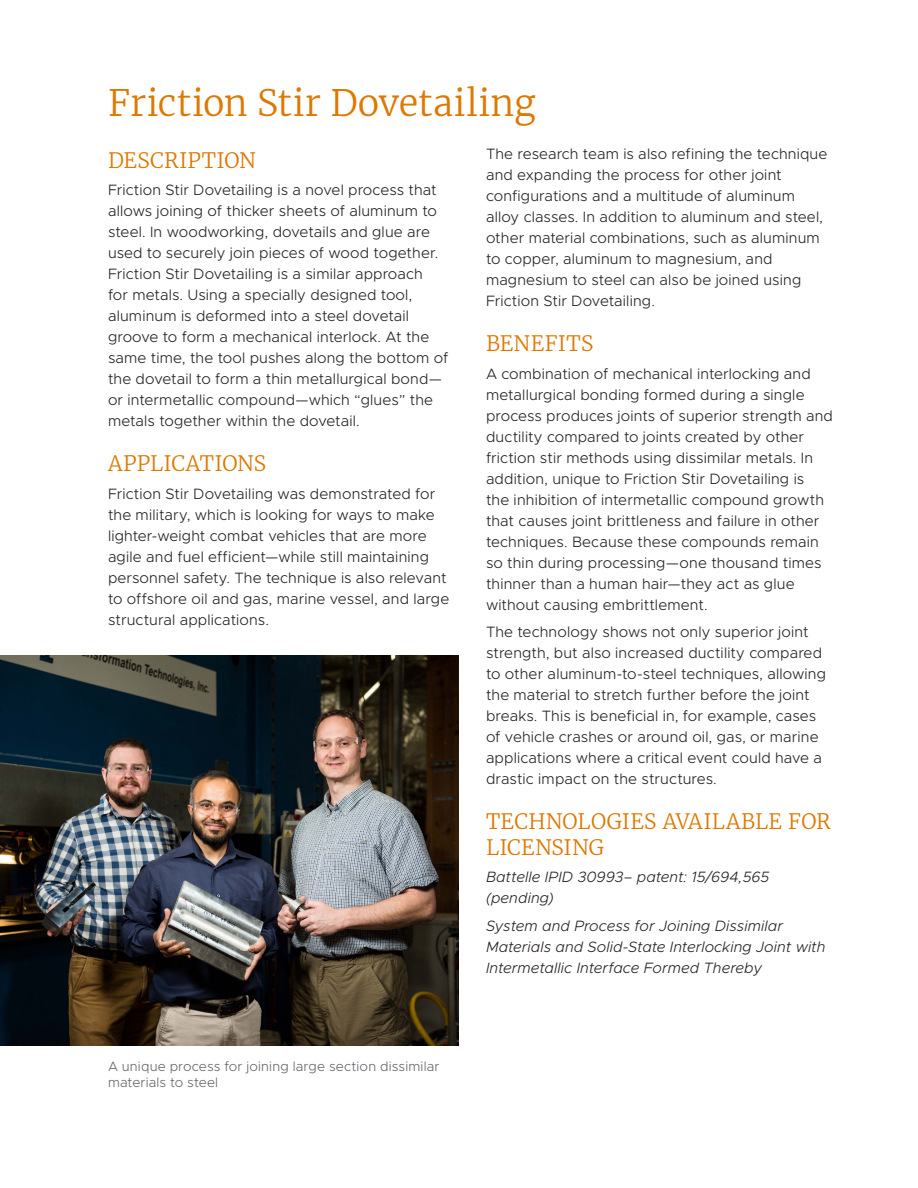
<style>
.page{position:relative;width:918px;height:1188px;background:#fff}
.page>*{position:absolute;margin:0;border:0;box-sizing:border-box;transform-origin:0 0}
.Flier_Title{font:300 36px "Merriweather";letter-spacing:.005em;color:#de7800}
.Flier_Section-Head_1{font:300 21px/25.2px "Merriweather";letter-spacing:.005em;color:#de7800}
.Flier_Body_Text{font:300 15px/21px "Metropolis";letter-spacing:.01em;color:#231f20}
.Flier_Body_Text-2{font:italic 300 15px/21px "Metropolis";letter-spacing:.005em;color:#231f20}
.Flier_Photo_Caption{font:300 13.5px/16.2px "Metropolis";letter-spacing:.015em;color:#63656a}
</style>
<div class="page">
<img style="left:0;top:656px;width:459px;height:389px">
<p class="Flier_Title" style="left:108px;top:78px;width:429px">Friction Stir Dovetailing</p>
<p class="Flier_Section-Head_1" style="left:108px;top:147px;width:150px">DESCRIPTION</p>
<p class="Flier_Body_Text" style="left:108px;top:180px;width:342px">Friction Stir Dovetailing is a novel process that allows joining of thicker sheets of aluminum to steel. In woodworking, dovetails and glue are used to securely join pieces of wood together.<br>Friction Stir Dovetailing is a similar approach<br>for metals. Using a specially designed tool, aluminum is deformed into a steel dovetail groove to form a mechanical interlock. At the same time, the tool pushes along the bottom of the dovetail to form a thin metallurgical bond— or intermetallic compound—which “glues” the metals together within the dovetail.</p>
<p class="Flier_Section-Head_1" style="left:108px;top:451px;width:160px">APPLICATIONS</p>
<p class="Flier_Body_Text" style="left:108px;top:483px;width:343px">Friction Stir Dovetailing was demonstrated for the military, which is looking for ways to make lighter-weight combat vehicles that are more agile and fuel efficient—while still maintaining personnel safety. The technique is also relevant to offshore oil and gas, marine vessel, and large structural applications.</p>
<p class="Flier_Photo_Caption" style="left:108px;top:1058px;width:333px">A unique process for joining large section dissimilar materials to steel</p>
<p class="Flier_Body_Text" style="left:486px;top:143px;width:343px">The research team is also refining the technique and expanding the process for other joint configurations and a multitude of aluminum alloy classes. In addition to aluminum and steel, other material combinations, such as aluminum to copper, aluminum to magnesium, and magnesium to steel can also be joined using Friction Stir Dovetailing.</p>
<p class="Flier_Section-Head_1" style="left:486px;top:330px;width:109px">BENEFITS</p>
<p class="Flier_Body_Text" style="left:486px;top:363px;width:349px">A combination of mechanical interlocking and metallurgical bonding formed during a single process produces joints of superior strength and ductility compared to joints created by other friction stir methods using dissimilar metals. In addition, unique to Friction Stir Dovetailing is<br>the inhibition of intermetallic compound growth that causes joint brittleness and failure in other techniques. Because these compounds remain so thin during processing—one thousand times thinner than a human hair—they act as glue without causing embrittlement.</p>
<p class="Flier_Body_Text" style="left:486px;top:622px;width:342px">The technology shows not only superior joint strength, but also increased ductility compared to other aluminum-to-steel techniques, allowing the material to stretch further before the joint breaks. This is beneficial in, for example, cases of vehicle crashes or around oil, gas, or marine applications where a critical event could have a drastic impact on the structures.</p>
<p class="Flier_Section-Head_1" style="left:486px;top:808px;width:346px">TECHNOLOGIES AVAILABLE FOR<br>LICENSING</p>
<p class="Flier_Body_Text-2" style="left:486px;top:867px;width:285px">Battelle IPID 30993– patent: 15/694,565 (pending)</p>
<p class="Flier_Body_Text-2" style="left:486px;top:915px;width:341px">System and Process for Joining Dissimilar<br>Materials and Solid-State Interlocking Joint with<br>Intermetallic Interface Formed Thereby</p>
</div>
